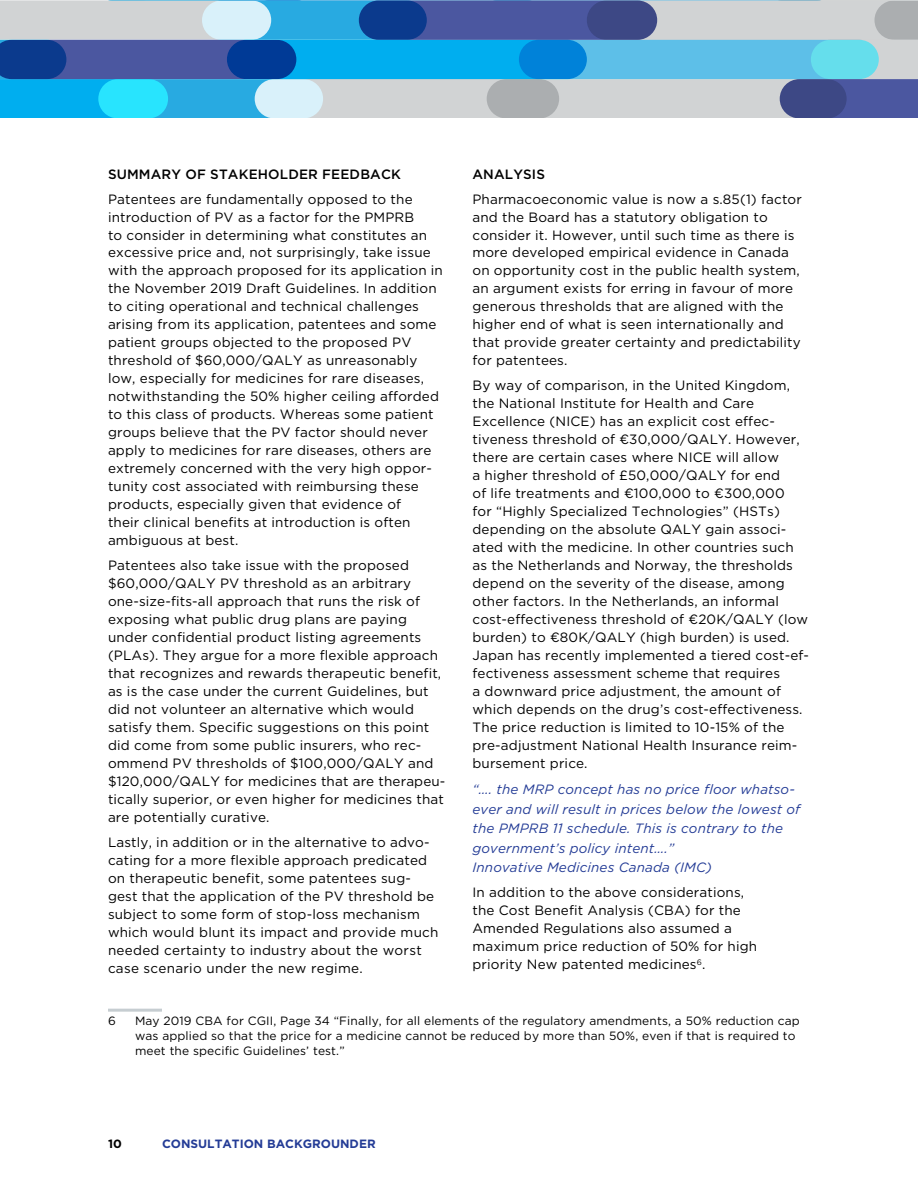
<style>
.page{position:relative;width:918px;height:1188px;background:#fff}
.page>*{position:absolute;margin:0;border:0;box-sizing:border-box;transform-origin:0 0}
.t1{font:13.5px/18px "Gotham HTF";letter-spacing:.01em;color:#000}
.t2{font:italic 13.5px/19.5px "Gotham HTF";letter-spacing:.01em;color:#243c96}
.t3{font:500 13.5px "Gotham HTF";letter-spacing:.01em;color:#000}
.t4{font:12px/15px "Gotham HTF";letter-spacing:.01em;color:#000}
.t5{font:700 12px "Gotham HTF";color:#243c96}
.t6{font:700 12px "Gotham HTF";color:#000}
</style>
<div class="page">
<svg style="left:0;top:0;width:918px;height:118px;background:#6da6cc"></svg>
<hr style="left:108px;top:1009px;width:54px;height:3px;background:#c6cdd1">
<p class="t3" style="left:108px;top:166px;width:294px">SUMMARY OF STAKEHOLDER FEEDBACK</p>
<p class="t1" style="left:108px;top:190px;width:336px">Patentees are fundamentally opposed to the introduction of PV as a factor for the PMPRB<br>to consider in determining what constitutes an excessive price and, not surprisingly, take issue with the approach proposed for its application in the November 2019 Draft Guidelines. In addition to citing operational and technical challenges arising from its application, patentees and some patient groups objected to the proposed PV threshold of $60,000/QALY as unreasonably low, especially for medicines for rare diseases, notwithstanding the 50% higher ceiling afforded to this class of products. Whereas some patient groups believe that the PV factor should never apply to medicines for rare diseases, others are extremely concerned with the very high oppor&shy;tunity cost associated with reimbursing these products, especially given that evidence of<br>their clinical benefits at introduction is often ambiguous at best.</p>
<p class="t1" style="left:108px;top:556px;width:339px">Patentees also take issue with the proposed $60,000/QALY PV threshold as an arbitrary one-size-fits-all approach that runs the risk of exposing what public drug plans are paying under confidential product listing agreements (PLAs). They argue for a more flexible approach that recognizes and rewards therapeutic benefit, as is the case under the current Guidelines, but did not volunteer an alternative which would satisfy them. Specific suggestions on this point did come from some public insurers, who rec&shy;ommend PV thresholds of $100,000/QALY and $120,000/QALY for medicines that are therapeu&shy;tically superior, or even higher for medicines that are potentially curative.</p>
<p class="t1" style="left:108px;top:833px;width:332px">Lastly, in addition or in the alternative to advo&shy;cating for a more flexible approach predicated on therapeutic benefit, some patentees sug&shy;gest that the application of the PV threshold be subject to some form of stop-loss mechanism which would blunt its impact and provide much needed certainty to industry about the worst case scenario under the new regime.</p>
<p class="t3" style="left:472px;top:166px;width:74px">ANALYSIS</p>
<p class="t1" style="left:472px;top:190px;width:331px">Pharmacoeconomic value is now a s.85(1) factor and the Board has a statutory obligation to consider it. However, until such time as there is more developed empirical evidence in Canada on opportunity cost in the public health system, an argument exists for erring in favour of more generous thresholds that are aligned with the higher end of what is seen internationally and that provide greater certainty and predictability for patentees.</p>
<p class="t1" style="left:472px;top:376px;width:338px">By way of comparison, in the United Kingdom, the National Institute for Health and Care Excellence (NICE) has an explicit cost effec&shy;tiveness threshold of ¤30,000/QALY. However, there are certain cases where NICE will allow<br>a higher threshold of £50,000/QALY for end<br>of life treatments and ¤100,000 to ¤300,000<br>for “Highly Specialized Technologies” (HSTs) depending on the absolute QALY gain associ&shy;ated with the medicine. In other countries such as the Netherlands and Norway, the thresholds depend on the severity of the disease, among other factors. In the Netherlands, an informal cost-effectiveness threshold of ¤20K/QALY (low burden) to ¤80K/QALY (high burden) is used.<br>Japan has recently implemented a tiered cost-ef&shy;fectiveness assessment scheme that requires<br>a downward price adjustment, the amount of which depends on the drug’s cost-effectiveness.<br>The price reduction is limited to 10-15% of the pre-adjustment National Health Insurance reim&shy;bursement price.</p>
<p class="t2" style="left:472px;top:780px;width:329px">“…. the MRP concept has no price floor whatso&shy;ever and will result in prices below the lowest of the PMPRB 11 schedule. This is contrary to the government’s policy intent….”<br>Innovative Medicines Canada (IMC)</p>
<p class="t1" style="left:472px;top:883px;width:286px">In addition to the above considerations, the Cost Benefit Analysis (CBA) for the Amended Regulations also assumed a maximum price reduction of 50% for high priority New patented medicines<sup>6</sup>.</p>
<p class="t4" style="left:108px;top:1013px;width:9px">6</p>
<p class="t4" style="left:135px;top:1013px;width:666px">May 2019 CBA for CGII, Page 34 “Finally, for all elements of the regulatory amendments, a 50% reduction cap was applied so that the price for a medicine cannot be reduced by more than 50%, even if that is required to meet the specific Guidelines’ test.”</p>
<p class="t6" style="left:108px;top:1137px;width:15px">10</p>
<p class="t5" style="left:162px;top:1137px;width:215px">CONSULTATION BACKGROUNDER</p>
</div>
